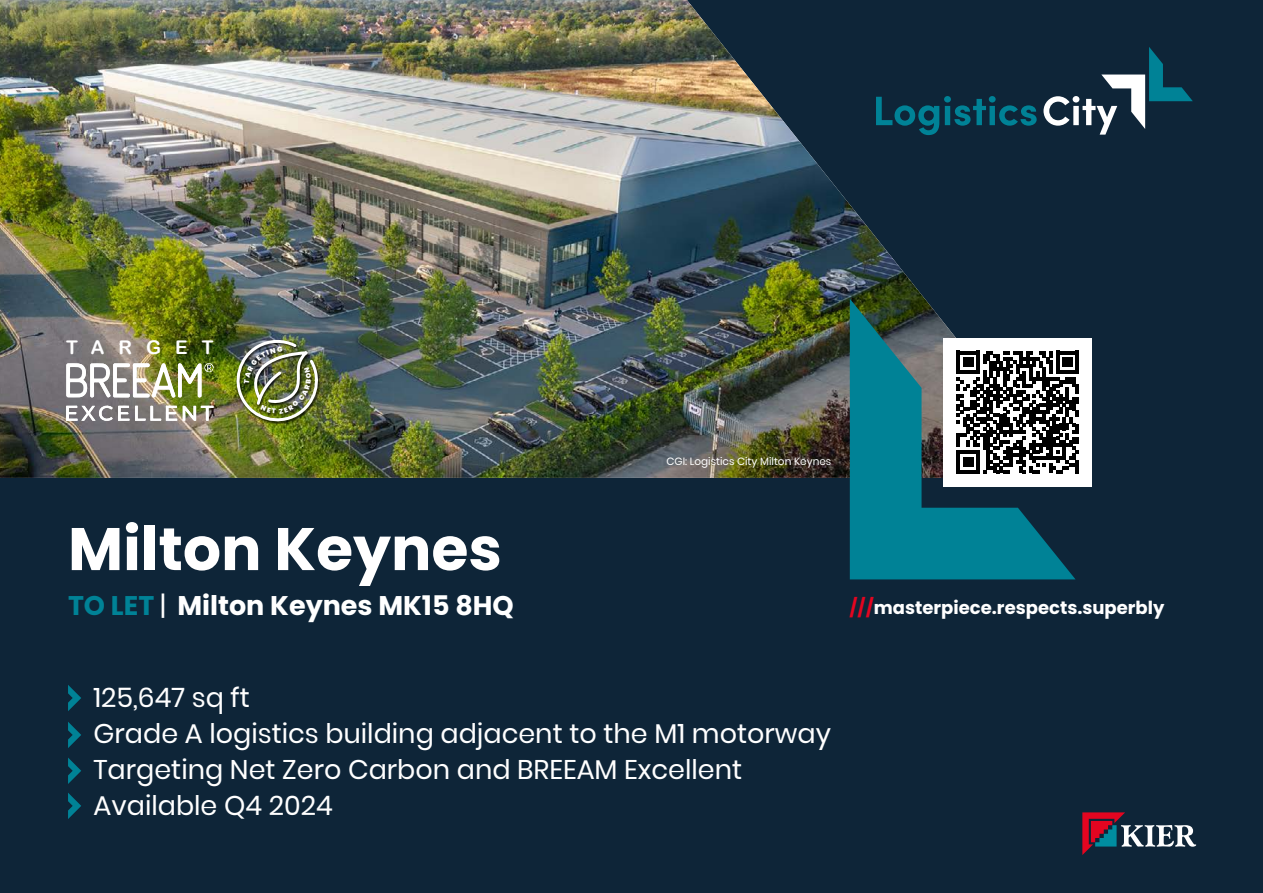
<style>
.page{position:relative;width:1263px;height:893px;background:#0e2538}
.page>*{position:absolute;margin:0;border:0;box-sizing:border-box;transform-origin:0 0}
.t1{font:700 60px "Poppins";color:#fff}
.t2{font:27px/36px "Poppins";color:#fff}
.t3{font:700 27px "Poppins";color:#fff}
.t4{font:18.9px "Arial Rounded MT Bold";letter-spacing:.745em;color:#fff}
.t5{font:700 18px "Poppins";color:#fff}
.t6{font:10.5px "Poppins";color:#fff}
.s1{color:#008296}
.s2{font-weight:400}
.s3{color:#e30520}
</style>
<div class="page">
<svg style="left:1082px;top:812px;width:114px;height:43px"></svg>
<img style="left:0;top:0;width:925px;height:478px">
<svg style="left:876px;top:96px;width:161px;height:39px"></svg>
<svg style="left:1043px;top:47px;width:150px;height:88px"></svg>
<svg style="left:850px;top:299px;width:225px;height:280px;fill:#008296"></svg>
<div style="left:943px;top:338px;width:149px;height:148px;background:#fff"></div>
<svg style="left:957px;top:351px;width:122px;height:122px"></svg>
<svg style="left:68px;top:685px;width:13px;height:26px"></svg>
<svg style="left:68px;top:722px;width:13px;height:26px"></svg>
<svg style="left:68px;top:758px;width:13px;height:26px"></svg>
<svg style="left:68px;top:793px;width:13px;height:26px"></svg>
<svg style="left:183px;top:405px;width:31px;height:16px"></svg>
<svg style="left:66px;top:405px;width:111px;height:17px;background:#a5a1a2"></svg>
<img style="left:66px;top:363px;width:148px;height:35px">
<img style="left:228px;top:336px;width:94px;height:93px">
<p class="t4" style="left:66px;top:336px;width:149px">TARGET</p>
<p class="t6" style="left:667px;top:455px;width:166px">CGI: Logistics City Milton Keynes</p>
<h1 class="t1" style="left:68px;top:514px;width:435px">Milton Keynes</h1>
<p class="t3" style="left:68px;top:590px;width:447px"><span class="s1">TO LET</span> <span class="s2">|</span> Milton Keynes MK15 8HQ</p>
<p class="t5" style="left:849px;top:597px;width:317px"><span class="s3">///</span>masterpiece.respects.superbly</p>
<p class="t2" style="left:94px;top:679px;width:739px">125,647 sq ft<br>Grade A logistics building adjacent to the M1 motorway Targeting Net Zero Carbon and BREEAM Excellent Available Q4 2024</p>
</div>
